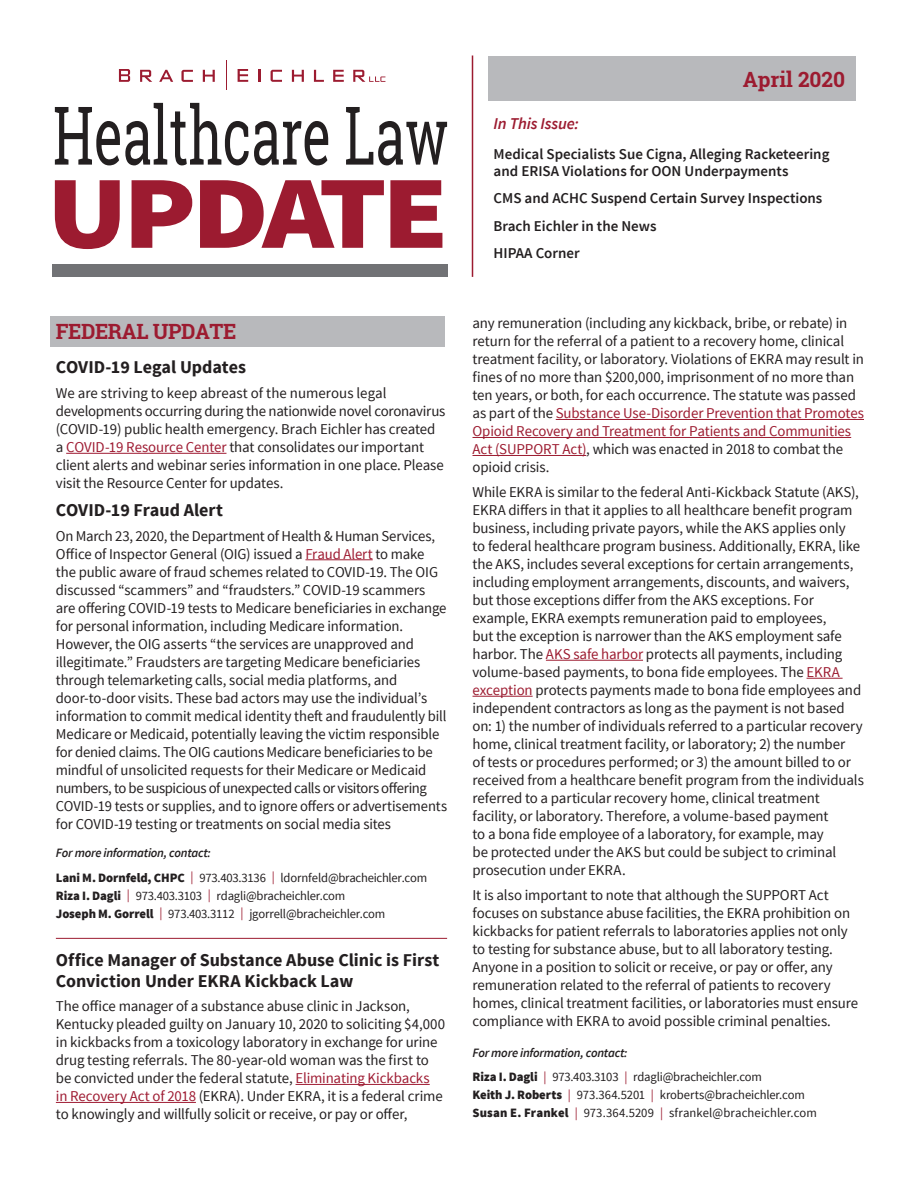
<style>
.page{position:relative;width:918px;height:1188px;background:#fff}
.page>*{position:absolute;margin:0;border:0;box-sizing:border-box;transform-origin:0 0}
.t1{font:700 21px "Roboto Slab";letter-spacing:-.02em;color:#9c1b30}
.t2{font:700 21px "Roboto Slab";color:#9c1b30}
.t3{font:700 18px/21px "Source Sans Pro";color:#231f20}
.t4{font:italic 600 16.5px "Source Sans Pro";letter-spacing:-.01em;color:#9c1b30}
.t5{font:15px/18px "Source Sans Pro";letter-spacing:-.01em;color:#231f20}
.t6{font:600 15px/27.3px "Source Sans Pro";color:#231f20}
.t7{font:12.75px/24.8px "Source Sans Pro";letter-spacing:-.02em;color:#231f20}
.t8{font:12.75px/18px "Source Sans Pro";color:#231f20}
.s1{color:#9e1b32}
.s2{font-weight:600;font-style:italic}
.s3{font-weight:900}
.s4{color:#9c1b30}
</style>
<div class="page">
<div style="left:488px;top:56px;width:368px;height:45px;background:#b8b9bc"></div>
<div style="left:51px;top:316px;width:394px;height:30px;background:#b8b9bc"></div>
<svg style="left:55px;top:103px;width:273px;height:62px"></svg>
<svg style="left:346px;top:107px;width:101px;height:58px"></svg>
<svg style="left:55px;top:180px;width:65px;height:69px"></svg>
<svg style="left:132px;top:180px;width:60px;height:68px"></svg>
<svg style="left:200px;top:180px;width:184px;height:68px"></svg>
<svg style="left:390px;top:180px;width:52px;height:68px"></svg>
<svg style="left:119px;top:69px;width:11px;height:13px"></svg>
<svg style="left:140px;top:70px;width:12px;height:12px"></svg>
<svg style="left:159px;top:70px;width:14px;height:12px"></svg>
<svg style="left:203px;top:70px;width:12px;height:12px"></svg>
<svg style="left:258px;top:70px;width:3px;height:12px"></svg>
<svg style="left:292px;top:70px;width:12px;height:12px"></svg>
<svg style="left:314px;top:70px;width:10px;height:12px"></svg>
<svg style="left:333px;top:70px;width:11px;height:12px"></svg>
<svg style="left:181px;top:70px;width:12px;height:12px"></svg>
<svg style="left:271px;top:70px;width:11px;height:12px"></svg>
<svg style="left:238px;top:69px;width:10px;height:13px"></svg>
<svg style="left:226px;top:61px;width:1px;height:29px"></svg>
<svg style="left:353px;top:70px;width:32px;height:12px"></svg>
<div style="left:52px;top:264px;width:396px;height:12px;background:#717275"></div>
<hr style="left:66px;top:453px;width:160px;height:1px;background:#9e1b32">
<hr style="left:305px;top:559px;width:68px;height:1px;background:#9e1b32">
<hr style="left:56px;top:938px;width:391px;height:1px;background:#9c1b30">
<hr style="left:296px;top:1084px;width:134px;height:1px;background:#9e1b32">
<hr style="left:56px;top:1102px;width:140px;height:1px;background:#9e1b32">
<hr style="left:472px;top:56px;width:1px;height:221px;background:#9c1b30">
<hr style="left:556px;top:419px;width:308px;height:1px;background:#9c1b30">
<hr style="left:472px;top:437px;width:379px;height:1px;background:#9c1b30">
<hr style="left:472px;top:455px;width:114px;height:1px;background:#9c1b30">
<hr style="left:546px;top:660px;width:97px;height:1px;background:#9c1b30">
<hr style="left:807px;top:678px;width:36px;height:1px;background:#9c1b30">
<hr style="left:472px;top:696px;width:61px;height:1px;background:#9c1b30">
<h1 class="t1" style="left:56px;top:317px;width:182px">FEDERAL UPDATE</h1>
<p class="t3" style="left:56px;top:358px;width:192px">COVID-19 Legal Updates</p>
<p class="t5" style="left:56px;top:384px;width:391px">We are striving to keep abreast of the numerous legal developments occurring during the nationwide novel coronavirus (COVID-19) public health emergency. Brach Eichler has created a <span class="s1">COVID-19 Resource Center</span> that consolidates our important client alerts and webinar series information in one place. Please visit the Resource Center for updates.</p>
<p class="t3" style="left:56px;top:500px;width:169px">COVID-19 Fraud Alert</p>
<p class="t5" style="left:56px;top:527px;width:393px">On March 23, 2020, the Department of Health &amp; Human Services, Office of Inspector General (OIG) issued a <span class="s1">Fraud Alert</span> to make the public aware of fraud schemes related to COVID-19. The OIG discussed “scammers” and “fraudsters.” COVID-19 scammers are offering COVID-19 tests to Medicare beneficiaries in exchange for personal information, including Medicare information.<br>However, the OIG asserts “the services are unapproved and illegitimate.” Fraudsters are targeting Medicare beneficiaries through telemarketing calls, social media platforms, and door-to-door visits. These bad actors may use the individual’s information to commit medical identity theft and fraudulently bill Medicare or Medicaid, potentially leaving the victim responsible for denied claims. The OIG cautions Medicare beneficiaries to be mindful of unsolicited requests for their Medicare or Medicaid numbers, to be suspicious of unexpected calls or visitors offering COVID-19 tests or supplies, and to ignore offers or advertisements for COVID-19 testing or treatments on social media sites</p>
<p class="t7" style="left:56px;top:840px;width:373px"><span class="s2">For more information, contact:<br></span><span class="s3">Lani M. Dornfeld, CHPC</span> <span class="s4">|</span> 973.403.3136 <span class="s4">|</span> ldornfeld@bracheichler.com</p>
<p class="t7" style="left:56px;top:887px;width:331px;line-height:18px"><span class="s3">Riza I. Dagli</span> <span class="s4">|</span> 973.403.3103 <span class="s4">|</span> rdagli@bracheichler.com<br><span class="s3">Joseph M. Gorrell</span> <span class="s4">|</span> 973.403.3112 <span class="s4">|</span> jgorrell@bracheichler.com</p>
<p class="t3" style="left:56px;top:950px;width:385px">Office Manager of Substance Abuse Clinic is First<br>Conviction Under EKRA Kickback Law</p>
<p class="t5" style="left:56px;top:998px;width:391px">The office manager of a substance abuse clinic in Jackson, Kentucky pleaded guilty on January 10, 2020 to soliciting $4,000 in kickbacks from a toxicology laboratory in exchange for urine drug testing referrals. The 80-year-old woman was the first to be convicted under the federal statute, <span class="s1">Eliminating Kickbacks<br>in Recovery Act of 2018</span> (EKRA). Under EKRA, it is a federal crime to knowingly and willfully solicit or receive, or pay or offer,</p>
<h1 class="t2" style="left:743px;top:65px;width:104px">April 2020</h1>
<p class="t4" style="left:494px;top:114px;width:87px">In This Issue:</p>
<p class="t6" style="left:494px;top:147px;width:337px;line-height:16.5px">Medical Specialists Sue Cigna, Alleging Racketeering and ERISA Violations for OON Underpayments</p>
<p class="t6" style="left:494px;top:185px;width:330px">CMS and ACHC Suspend Certain Survey Inspections<br>Brach Eichler in the News<br>HIPAA Corner</p>
<p class="t5" style="left:472px;top:315px;width:393px">any remuneration (including any kickback, bribe, or rebate) in return for the referral of a patient to a recovery home, clinical treatment facility, or laboratory. Violations of EKRA may result in fines of no more than $200,000, imprisonment of no more than ten years, or both, for each occurrence. The statute was passed as part of the <span class="s4">Substance Use-Disorder Prevention that Promotes Opioid Recovery and Treatment for Patients and Communities Act (SUPPORT Act)</span>, which was enacted in 2018 to combat the opioid crisis.</p>
<p class="t5" style="left:472px;top:483px;width:393px">While EKRA is similar to the federal Anti-Kickback Statute (AKS), EKRA differs in that it applies to all healthcare benefit program business, including private payors, while the AKS applies only<br>to federal healthcare program business. Additionally, EKRA, like the AKS, includes several exceptions for certain arrangements, including employment arrangements, discounts, and waivers, but those exceptions differ from the AKS exceptions. For example, EKRA exempts remuneration paid to employees,<br>but the exception is narrower than the AKS employment safe harbor. The <span class="s4">AKS safe harbor</span> protects all payments, including volume-based payments, to bona fide employees. The <span class="s4">EKRA exception</span> protects payments made to bona fide employees and independent contractors as long as the payment is not based on: 1) the number of individuals referred to a particular recovery home, clinical treatment facility, or laboratory; 2) the number<br>of tests or procedures performed; or 3) the amount billed to or received from a healthcare benefit program from the individuals referred to a particular recovery home, clinical treatment facility, or laboratory. Therefore, a volume-based payment<br>to a bona fide employee of a laboratory, for example, may<br>be protected under the AKS but could be subject to criminal prosecution under EKRA.</p>
<p class="t5" style="left:472px;top:886px;width:387px">It is also important to note that although the SUPPORT Act focuses on substance abuse facilities, the EKRA prohibition on kickbacks for patient referrals to laboratories applies not only to testing for substance abuse, but to all laboratory testing.<br>Anyone in a position to solicit or receive, or pay or offer, any remuneration related to the referral of patients to recovery homes, clinical treatment facilities, or laboratories must ensure compliance with EKRA to avoid possible criminal penalties.</p>
<p class="t7" style="left:472px;top:1041px;width:291px"><span class="s2">For more information, contact:<br></span><span class="s3">Riza I. Dagli</span> <span class="s4">|</span> 973.403.3103 <span class="s4">|</span> rdagli@bracheichler.com</p>
<p class="t8" style="left:472px;top:1086px;width:346px"><span class="s3">Keith J. Roberts</span> <span class="s4">|</span> 973.364.5201 <span class="s4">|</span> kroberts@bracheichler.com<br><span class="s3">Susan E. Frankel</span> <span class="s4">|</span> 973.364.5209 <span class="s4">|</span> sfrankel@bracheichler.com</p>
</div>
